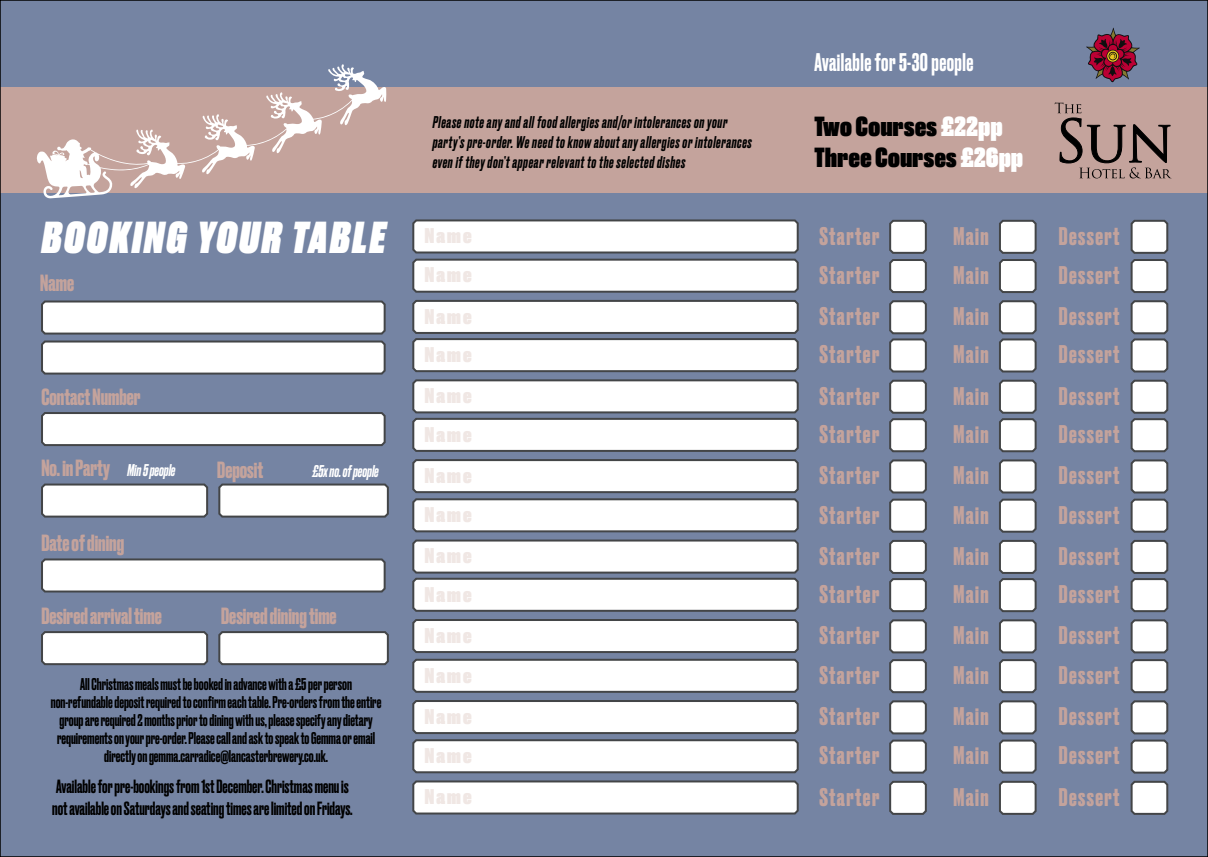
<style>
.page{position:relative;width:1208px;height:857px;background:#fff}
.page>*{position:absolute;margin:0;border:0;box-sizing:border-box;transform-origin:0 0}
.t1{font:italic 42px "Druk Super";letter-spacing:.07em;color:#fff}
.t2{font:26px/31.2px "Druk Super";letter-spacing:.02em;color:#000}
.t3{font:700 24px/41.2px "Druk";letter-spacing:.06em;color:#c4a39c}
.t4{font:500 24px "Druk";letter-spacing:.02em;color:#fff}
.t5{font:700 22px "Druk";color:#c4a39c}
.t6{font:20px/41.2px "Druk Super";letter-spacing:.11em;color:#f0e7e4}
.t7{font:500 18px/21.6px "Druk";color:#000}
.t8{font:500 16px/18px "Druk";color:#000;text-align:center}
.t9{font:italic 500 16px/20.2px "Druk";letter-spacing:.04em;color:#000}
.t10{font:italic 500 16px "Druk";color:#fff}
.s1{color:#fff}
</style>
<div class="page">
<div style="left:0;top:0;width:1208px;height:856px;background:#7584a3"></div>
<div style="left:0;top:87px;width:1208px;height:106px;background:#c4a39c"></div>
<svg style="left:36px;top:64px;width:350px;height:134px"></svg>
<svg style="left:41px;top:300px;width:345px;height:75px;background:#dcdde1"></svg>
<svg style="left:41px;top:412px;width:345px;height:34px;background:#e7e7e7"></svg>
<svg style="left:41px;top:631px;width:168px;height:34px;background:#e4e4e5"></svg>
<svg style="left:218px;top:631px;width:171px;height:34px;background:#e4e5e5"></svg>
<svg style="left:41px;top:483px;width:168px;height:35px;background:#e1e1e3"></svg>
<svg style="left:218px;top:483px;width:171px;height:35px;background:#e1e2e3"></svg>
<svg style="left:41px;top:558px;width:345px;height:35px;background:#e3e4e5"></svg>
<svg style="left:412px;top:219px;width:387px;height:596px;background:#d6d9dd"></svg>
<svg style="left:1130px;top:219px;width:39px;height:596px;background:#c6c9cf"></svg>
<svg style="left:999px;top:219px;width:38px;height:596px;background:#c7cad0"></svg>
<svg style="left:889px;top:219px;width:38px;height:596px;background:#c7cad0"></svg>
<svg style="left:1086px;top:27px;width:54px;height:56px"></svg>
<svg style="left:1054px;top:102px;width:117px;height:76px"></svg>
<h1 class="t1" style="left:42px;top:207px;width:345px">BOOKING YOUR TABLE</h1>
<h3 class="t5" style="left:40px;top:268px;width:35px">Name</h3>
<h3 class="t5" style="left:41px;top:381px;width:101px">Contact Number</h3>
<h3 class="t5" style="left:41px;top:453px;width:70px">No. in Party</h3>
<p class="t10" style="left:128px;top:459px;width:49px">Min 5 people</p>
<h3 class="t5" style="left:217px;top:454px;width:47px">Deposit</h3>
<h3 class="t5" style="left:41px;top:528px;width:84px">Date of dining</h3>
<p class="t10" style="left:312px;top:460px;width:68px">£5x no. of people</p>
<h3 class="t5" style="left:41px;top:600px;width:122px">Desired arrival time</h3>
<h3 class="t5" style="left:221px;top:600px;width:117px">Desired dining time</h3>
<p class="t8" style="left:51px;top:673px;width:332px">All Christmas meals must be booked in advance with a £5 per person non-refundable deposit required to confirm each table. Pre-orders from the entire group are required 2 months prior to dining with us, please specify any dietary requirements on your pre-order. Please call and ask to speak to Gemma or email directly on gemma.carradice@lancasterbrewery.co.uk.</p>
<p class="t7" style="left:52px;top:774px;width:302px">Available for pre-bookings from 1st December. Christmas menu is not available on Saturdays and seating times are limited on Fridays.</p>
<p class="t9" style="left:433px;top:111px;width:321px">Please note any and all food allergies and/or intolerances on your party’s pre-order. We need to know about any allergies or intolerances even if they don’t appear relevant to the selected dishes</p>
<p class="t6" style="left:425px;top:214px;width:48px">Name</p>
<p class="t6" style="left:425px;top:253px;width:48px">Name<br>Name</p>
<p class="t6" style="left:425px;top:332px;width:48px">Name<br>Name</p>
<p class="t6" style="left:425px;top:412px;width:48px">Name<br>Name</p>
<p class="t6" style="left:425px;top:492px;width:48px">Name<br>Name</p>
<p class="t6" style="left:425px;top:572px;width:48px">Name<br>Name</p>
<p class="t6" style="left:425px;top:653px;width:48px">Name<br>Name</p>
<p class="t6" style="left:425px;top:733px;width:48px">Name<br>Name</p>
<h3 class="t4" style="left:814px;top:45px;width:160px">Available for 5-30 people</h3>
<h2 class="t2" style="left:814px;top:109px;width:210px">Two Courses <span class="s1">£22pp<br></span>Three Courses <span class="s1">£26pp</span></h2>
<h3 class="t3" style="left:819px;top:214px;width:61px">Starter</h3>
<h3 class="t3" style="left:953px;top:214px;width:37px">Main</h3>
<h3 class="t3" style="left:1058px;top:214px;width:62px">Dessert</h3>
<h3 class="t3" style="left:819px;top:253px;width:61px">Starter<br>Starter</h3>
<h3 class="t3" style="left:953px;top:253px;width:37px">Main<br>Main</h3>
<h3 class="t3" style="left:1058px;top:253px;width:62px">Dessert<br>Dessert</h3>
<h3 class="t3" style="left:819px;top:332px;width:61px">Starter<br>Starter</h3>
<h3 class="t3" style="left:953px;top:332px;width:37px">Main<br>Main</h3>
<h3 class="t3" style="left:1058px;top:332px;width:62px">Dessert<br>Dessert</h3>
<h3 class="t3" style="left:819px;top:412px;width:61px">Starter<br>Starter</h3>
<h3 class="t3" style="left:953px;top:412px;width:37px">Main<br>Main</h3>
<h3 class="t3" style="left:1058px;top:412px;width:62px">Dessert<br>Dessert</h3>
<h3 class="t3" style="left:819px;top:492px;width:61px">Starter<br>Starter</h3>
<h3 class="t3" style="left:953px;top:492px;width:37px">Main<br>Main</h3>
<h3 class="t3" style="left:1058px;top:492px;width:62px">Dessert<br>Dessert</h3>
<h3 class="t3" style="left:819px;top:572px;width:61px">Starter<br>Starter</h3>
<h3 class="t3" style="left:953px;top:572px;width:37px">Main<br>Main</h3>
<h3 class="t3" style="left:1058px;top:572px;width:62px">Dessert<br>Dessert</h3>
<h3 class="t3" style="left:819px;top:653px;width:61px">Starter<br>Starter</h3>
<h3 class="t3" style="left:953px;top:653px;width:37px">Main<br>Main</h3>
<h3 class="t3" style="left:1058px;top:653px;width:62px">Dessert<br>Dessert</h3>
<h3 class="t3" style="left:819px;top:733px;width:61px">Starter<br>Starter</h3>
<h3 class="t3" style="left:953px;top:733px;width:37px">Main<br>Main</h3>
<h3 class="t3" style="left:1058px;top:733px;width:62px">Dessert<br>Dessert</h3>
</div>
